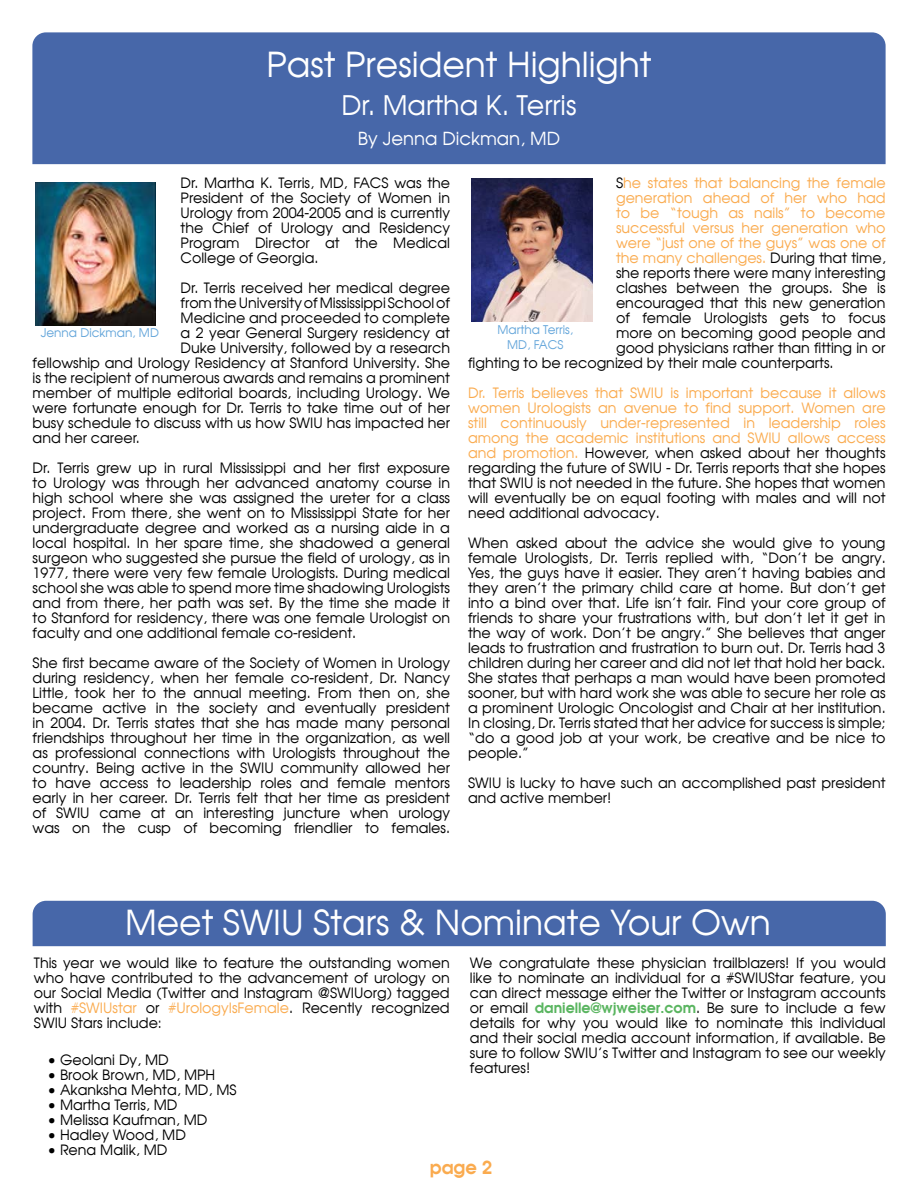
<style>
.page{position:relative;width:918px;height:1188px;background:#fff}
.page>*{position:absolute;margin:0;border:0;box-sizing:border-box;transform-origin:0 0}
.t1{font:34.5px "Avalon Plain";color:#fff}
.t2{font:27px "Avalon Plain";color:#fff}
.t3{font:18px "Avalon Plain";color:#fff}
.t4{font:700 18px "Avalon";color:#faab4f}
.t5{font:14.25px/15px "Avalon Plain";color:#000;text-align:justify}
.t6{font:14.25px/15px "Avalon Plain";color:#faab4f;text-align:justify}
.t7{font:12px/15px "Avalon Plain";color:#63a5da;text-align:center}
.s1{color:#000}
.s2{color:#faab4f}
.s3{font-family:"Avalon";font-weight:700;color:#5ab560}
</style>
<div class="page">
<div style="left:32px;top:32px;width:854px;height:132px;background:#4767a9"></div>
<img style="left:36px;top:182px;width:119px;height:143px">
<img style="left:471px;top:179px;width:122px;height:143px">
<div style="left:33px;top:901px;width:853px;height:45px;background:#4767a9"></div>
<h1 class="t1" style="left:266px;top:43px;width:387px">Past President Highlight</h1>
<h2 class="t2" style="left:341px;top:88px;width:237px">Dr. Martha K. Terris</h2>
<p class="t3" style="left:358px;top:127px;width:204px">By Jenna Dickman, MD</p>
<p class="t5" style="left:181px;top:175px;width:271px">Dr. Martha K. Terris, MD, FACS was the President of the Society of Women in Urology from 2004-2005 and is currently the Chief of Urology and Residency Program Director at the Medical College of Georgia.</p>
<p class="t5" style="left:181px;top:280px;width:271px">Dr. Terris received her medical degree</p>
<p class="t5" style="left:181px;top:295px;width:271px">from the University of Mississippi School of</p>
<p class="t5" style="left:181px;top:310px;width:271px">Medicine and proceeded to complete</p>
<p class="t5" style="left:181px;top:325px;width:271px">a 2 year General Surgery residency at</p>
<p class="t5" style="left:181px;top:340px;width:271px">Duke University, followed by a research</p>
<p class="t5" style="left:33px;top:355px;width:419px">fellowship and Urology Residency at Stanford University. She</p>
<p class="t5" style="left:33px;top:370px;width:419px">is the recipient of numerous awards and remains a prominent</p>
<p class="t5" style="left:33px;top:385px;width:419px">member of multiple editorial boards, including Urology. We</p>
<p class="t5" style="left:33px;top:400px;width:419px">were fortunate enough for Dr. Terris to take time out of her</p>
<p class="t5" style="left:33px;top:415px;width:419px">busy schedule to discuss with us how SWIU has impacted her</p>
<p class="t5" style="left:33px;top:430px;width:109px">and her career.</p>
<p class="t5" style="left:33px;top:460px;width:419px">Dr. Terris grew up in rural Mississippi and her first exposure to Urology was through her advanced anatomy course in high school where she was assigned the ureter for a class project. From there, she went on to Mississippi State for her undergraduate degree and worked as a nursing aide in a local hospital. In her spare time, she shadowed a general surgeon who suggested she pursue the field of urology, as in 1977, there were very few female Urologists. During medical school she was able to spend more time shadowing Urologists and from there, her path was set. By the time she made it to Stanford for residency, there was one female Urologist on faculty and one additional female co-resident.</p>
<p class="t5" style="left:33px;top:655px;width:419px">She first became aware of the Society of Women in Urology during residency, when her female co-resident, Dr. Nancy Little, took her to the annual meeting. From then on, she became active in the society and eventually president in 2004. Dr. Terris states that she has made many personal friendships throughout her time in the organization, as well as professional connections with Urologists throughout the country. Being active in the SWIU community allowed her to have access to leadership roles and female mentors early in her career. Dr. Terris felt that her time as president of SWIU came at an interesting juncture when urology was on the cusp of becoming friendlier to females.</p>
<p class="t6" style="left:616px;top:175px;width:271px"><span class="s1">S</span>he states that balancing the female</p>
<p class="t6" style="left:616px;top:190px;width:271px">generation ahead of her who had</p>
<p class="t6" style="left:616px;top:205px;width:271px">to be “tough as nails” to become</p>
<p class="t6" style="left:616px;top:220px;width:271px">successful versus her generation who</p>
<p class="t6" style="left:616px;top:235px;width:271px">were “just one of the guys” was one of</p>
<p class="t6" style="left:616px;top:250px;width:271px">the many challenges. <span class="s1">During that time,</span></p>
<p class="t5" style="left:616px;top:265px;width:271px">she reports there were many interesting</p>
<p class="t5" style="left:616px;top:280px;width:271px">clashes between the groups. She is</p>
<p class="t5" style="left:616px;top:295px;width:271px">encouraged that this new generation</p>
<p class="t5" style="left:616px;top:310px;width:271px">of female Urologists gets to focus</p>
<p class="t5" style="left:616px;top:325px;width:271px">more on becoming good people and</p>
<p class="t5" style="left:616px;top:340px;width:271px">good physicians rather than fitting in or</p>
<p class="t5" style="left:468px;top:355px;width:367px">fighting to be recognized by their male counterparts.</p>
<p class="t6" style="left:468px;top:385px;width:419px">Dr. Terris believes that SWIU is important because it allows women Urologists an avenue to find support. Women are still continuously under-represented in leadership roles among the academic institutions and SWIU allows access and promotion. <span class="s1">However, when asked about her thoughts regarding the future of SWIU - Dr. Terris reports that she hopes that SWIU is not needed in the future. She hopes that women will eventually be on equal footing with males and will not need additional advocacy.</span></p>
<p class="t5" style="left:468px;top:535px;width:419px">When asked about the advice she would give to young female Urologists, Dr. Terris replied with, “Don’t be angry.<br>Yes, the guys have it easier. They aren’t having babies and they aren’t the primary child care at home. But don’t get into a bind over that. Life isn’t fair. Find your core group of friends to share your frustrations with, but don’t let it get in the way of work. Don’t be angry.” She believes that anger leads to frustration and frustration to burn out. Dr. Terris had 3 children during her career and did not let that hold her back.<br>She states that perhaps a man would have been promoted sooner, but with hard work she was able to secure her role as a prominent Urologic Oncologist and Chair at her institution.<br>In closing, Dr. Terris stated that her advice for success is simple; “do a good job at your work, be creative and be nice to people.”</p>
<p class="t5" style="left:468px;top:775px;width:419px">SWIU is lucky to have such an accomplished past president and active member!</p>
<p class="t7" style="left:41px;top:325px;width:120px">Jenna Dickman, MD</p>
<p class="t7" style="left:497px;top:322px;width:77px">Martha Terris,<br>MD, FACS</p>
<h1 class="t1" style="left:125px;top:901px;width:647px">Meet SWIU Stars &amp; Nominate Your Own</h1>
<p class="t5" style="left:34px;top:955px;width:417px">This year we would like to feature the outstanding women who have contributed to the advancement of urology on our Social Media (Twitter and Instagram @SWIUorg) tagged with <span class="s2">#SWIUstar</span> or <span class="s2">#UrologyIsFemale</span>. Recently recognized SWIU Stars include:</p>
<p class="t5" style="left:47px;top:1052px;width:123px">• Geolani Dy, MD</p>
<p class="t5" style="left:47px;top:1067px;width:169px">• Brook Brown, MD, MPH</p>
<p class="t5" style="left:47px;top:1082px;width:191px">• Akanksha Mehta, MD, MS</p>
<p class="t5" style="left:47px;top:1097px;width:132px">• Martha Terris, MD</p>
<p class="t5" style="left:47px;top:1112px;width:162px">• Melissa Kaufman, MD</p>
<p class="t5" style="left:47px;top:1127px;width:140px">• Hadley Wood, MD</p>
<p class="t5" style="left:47px;top:1142px;width:122px">• Rena Malik, MD</p>
<p class="t5" style="left:470px;top:955px;width:417px">We congratulate these physician trailblazers! If you would like to nominate an individual for a #SWIUStar feature, you can direct message either the Twitter or Instagram accounts or email <span class="s3">danielle@wjweiser.com</span>. Be sure to include a few details for why you would like to nominate this individual and their social media account information, if available. Be sure to follow SWIU’s Twitter and Instagram to see our weekly features!</p>
<p class="t4" style="left:430px;top:1155px;width:64px">page 2</p>
</div>
